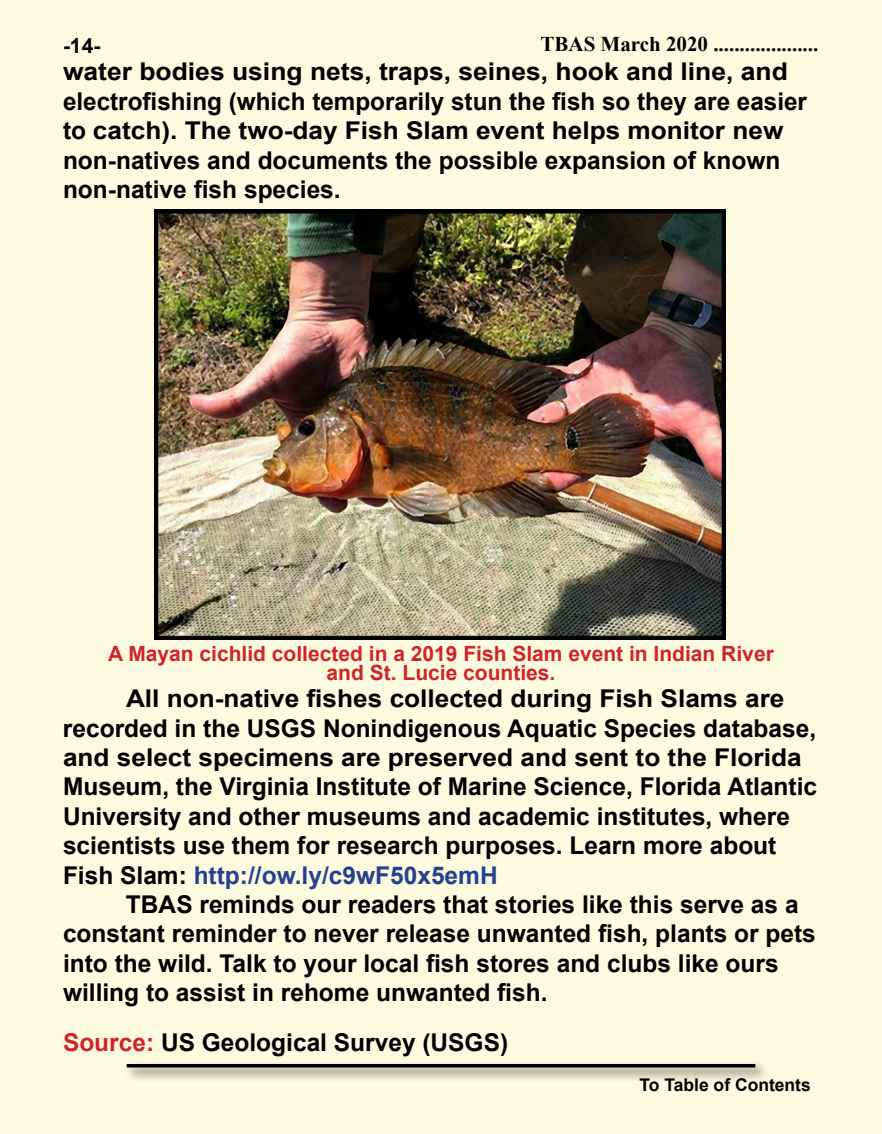
<style>
.page{position:relative;width:882px;height:1134px;background:#fdfbdf}
.page>*{position:absolute;margin:0;border:0;box-sizing:border-box;transform-origin:0 0}
.t1{font:700 24.5px/29.4px "Arial";color:#000;scale:1.07 1}
.t2{font:700 24.5px/29.4px "Arial";color:#000;scale:1.08 1}
.t3{font:700 24.5px/29.4px "Arial";color:#000}
.t4{font:700 21px/19.2px "Arial";color:#d2232a;text-align:center}
.t5{font:700 21px "Times New Roman";color:#000}
.t6{font:700 21px "Arial";color:#000}
.t7{font:700 17.5px "Arial";color:#000}
.s1{color:#25408f}
.s2{color:#d2232a}
</style>
<div class="page">
<img style="left:154px;top:210px;width:571px;height:429px">
<div style="left:123px;top:1060px;width:647px;height:23px;background:#000;opacity:.75"></div>
<svg style="left:127px;top:1064px;width:628px;height:4px;background:#1a1b18"></svg>
<p class="t6" style="left:63px;top:30px;width:39px">-14-</p>
<p class="t5" style="left:541px;top:28px;width:279px">TBAS March 2020 ....................</p>
<p class="t2" style="left:63px;top:57px;width:690px">water bodies using nets, traps, seines, hook and line, and electrofishing (which temporarily stun the fish so they are easier to catch). The two-day Fish Slam event helps monitor new non-natives and documents the possible expansion of known non-native fish species.</p>
<p class="t4" style="left:108px;top:644px;width:667px">A Mayan cichlid collected in a 2019 Fish Slam event in Indian River and St. Lucie counties.</p>
<p class="t1" style="left:63px;top:684px;width:706px;text-indent:63px">All non-native fishes collected during Fish Slams are recorded in the USGS Nonindigenous Aquatic Species database, and select specimens are preserved and sent to the Florida Museum, the Virginia Institute of Marine Science, Florida Atlantic University and other museums and academic institutes, where scientists use them for research purposes. Learn more about Fish Slam: <span class="s1">http://ow.ly/c9wF50x5emH</span></p>
<p class="t3" style="left:63px;top:890px;width:754px;text-indent:63px">TBAS reminds our readers that stories like this serve as a constant reminder to never release unwanted fish, plants or pets into the wild. Talk to your local fish stores and clubs like ours willing to assist in rehome unwanted fish.</p>
<p class="t3" style="left:63px;top:1028px;width:447px"><span class="s2">Source:</span> US Geological Survey (USGS)</p>
<p class="t7" style="left:639px;top:1072px;width:173px">To Table of Contents</p>
</div>
